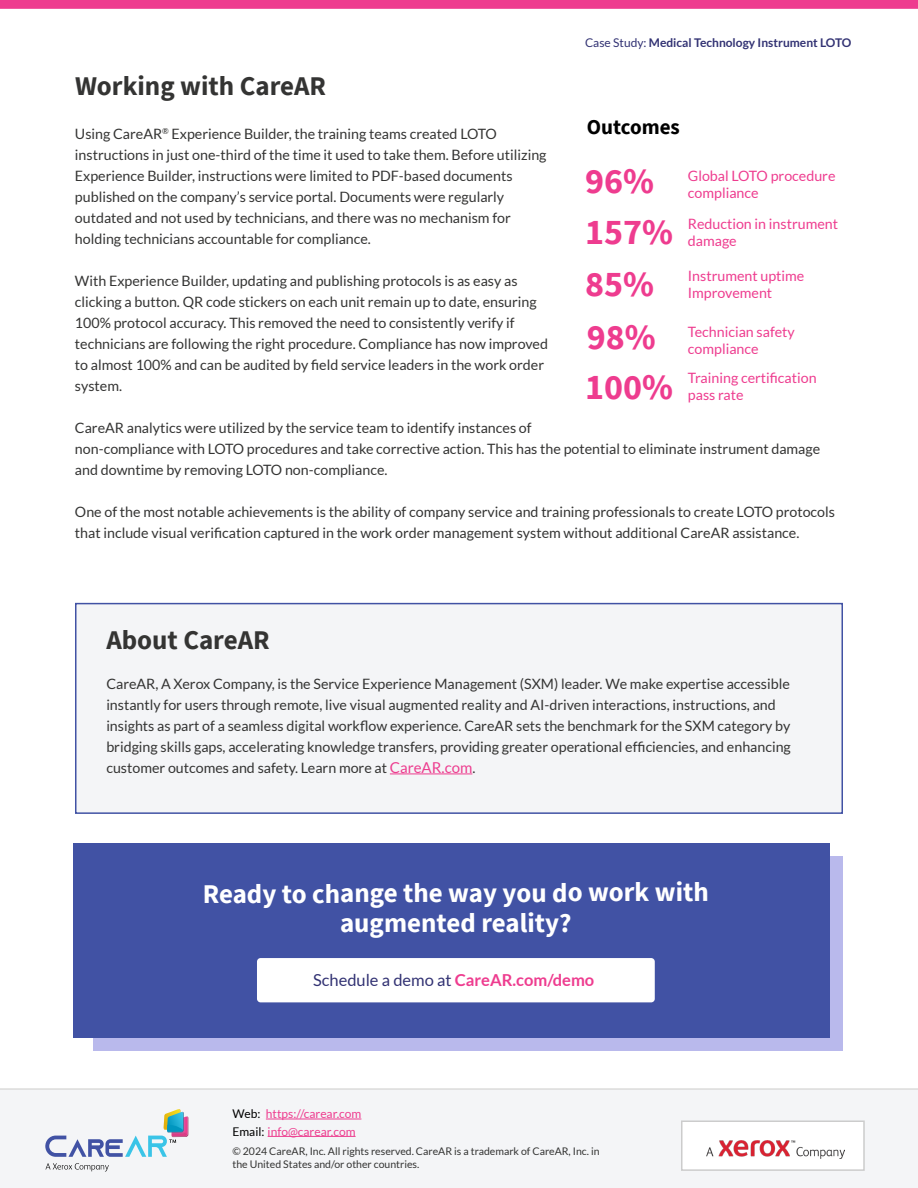
<style>
.page{position:relative;width:918px;height:1188px;background:#fff}
.page>*{position:absolute;margin:0;border:0;box-sizing:border-box;transform-origin:0 0}
.t1{font:700 36px/52.2px "Source Sans Pro";color:#ee3c8f}
.t2{font:700 27px/29.8px "Source Sans Pro";letter-spacing:-.005em;color:#fff;text-align:center}
.t3{font:700 27px "Source Sans Pro";color:#343433}
.t4{font:700 21px "Source Sans Pro";color:#000}
.t5{font:16.5px "Lato";color:#323273}
.t6{font:14.25px/21px "Lato";color:#343433}
.t7{font:14.25px/17.1px "Lato";color:#ee3c8f}
.t8{font:12px/17.4px "Lato";color:#ee3c8f}
.t9{font:700 12px "Lato";color:#323273}
.t10{font:10.5px/12.6px "Lato";color:#343433}
.s1{font-weight:400}
.s2{font-size:15px;color:#ed3d8f}
.s3{font-weight:700;color:#ee3c8f}
.s4{color:#000}
.s5{color:#fff}
.s6{color:#ed3d8f}
</style>
<div class="page">
<div style="left:0;top:1090px;width:918px;height:98px;background:#f4f5f7"></div>
<hr style="left:266px;top:1119px;width:95px;height:1px;background:#ee3c8f">
<hr style="left:268px;top:1136px;width:88px;height:1px;background:#ed3d8f">
<div style="left:682px;top:1121px;width:182px;height:49px;background:#fff"></div>
<img style="left:706px;top:1141px;width:138px;height:17px">
<div style="left:681px;top:1120px;width:184px;height:51px;border:2px solid #ccc"></div>
<svg style="left:46px;top:1163px;width:63px;height:8px"></svg>
<svg style="left:45px;top:1109px;width:143px;height:48px"></svg>
<hr style="left:0;top:1089px;width:918px;height:1px;background:#cdcccb">
<svg style="left:0;top:0;width:918px;height:9px;background:#ee3f91"></svg>
<div style="left:94px;top:856px;width:749px;height:195px;background:linear-gradient(to right,#b9b9ec,#b9b9ec)"></div>
<div style="left:74px;top:843px;width:756px;height:194px;background:#4152a4"></div>
<div style="left:257px;top:958px;width:398px;height:44px;background:#fff;border-radius:4px"></div>
<div style="left:75px;top:603px;width:768px;height:211px;background:#f4f5f7;border:2px solid #4152a4"></div>
<hr style="left:390px;top:773px;width:82px;height:1px;background:#ed3d8f">
<p class="t9" style="left:585px;top:36px;width:268px"><span class="s1">Case Study:</span> Medical Technology Instrument LOTO</p>
<h2 class="t3" style="left:75px;top:68px;width:253px">Working with CareAR</h2>
<p class="t6" style="left:75px;top:123px;width:473px">Using CareAR<sup>®</sup> Experience Builder, the training teams created LOTO instructions in just one-third of the time it used to take them. Before utilizing Experience Builder, instructions were limited to PDF-based documents published on the company’s service portal. Documents were regularly outdated and not used by technicians, and there was no mechanism for holding technicians accountable for compliance.</p>
<p class="t6" style="left:75px;top:270px;width:475px">With Experience Builder, updating and publishing protocols is as easy as clicking a button. QR code stickers on each unit remain up to date, ensuring 100% protocol accuracy. This removed the need to consistently verify if technicians are following the right procedure. Compliance has now improved to almost 100% and can be audited by field service leaders in the work order system.</p>
<p class="t6" style="left:75px;top:417px;width:747px">CareAR analytics were utilized by the service team to identify instances of<br>non-compliance with LOTO procedures and take corrective action. This has the potential to eliminate instrument damage and downtime by removing LOTO non-compliance.</p>
<p class="t6" style="left:75px;top:501px;width:762px">One of the most notable achievements is the ability of company service and training professionals to create LOTO protocols that include visual verification captured in the work order management system without additional CareAR assistance.</p>
<h3 class="t4" style="left:587px;top:113px;width:95px">Outcomes</h3>
<h1 class="t1" style="left:585px;top:154px;width:89px">96%<br>157%<br>85%<br>98%</h1>
<h1 class="t1" style="left:585px;top:360px;width:89px">100%</h1>
<p class="t7" style="left:688px;top:167px;width:149px">Global LOTO procedure compliance</p>
<p class="t7" style="left:688px;top:215px;width:152px">Reduction in instrument damage</p>
<p class="t7" style="left:688px;top:267px;width:118px">Instrument uptime<br>Improvement</p>
<p class="t7" style="left:688px;top:323px;width:109px">Technician safety compliance</p>
<p class="t7" style="left:688px;top:369px;width:130px">Training certification pass rate</p>
<h2 class="t3" style="left:106px;top:622px;width:165px">About CareAR</h2>
<p class="t6" style="left:106px;top:673px;width:686px">CareAR, A Xerox Company, is the Service Experience Management (SXM) leader. We make expertise accessible instantly for users through remote, live visual augmented reality and AI-driven interactions, instructions, and insights as part of a seamless digital workflow experience. CareAR sets the benchmark for the SXM category by bridging skills gaps, accelerating knowledge transfers, providing greater operational efficiencies, and enhancing customer outcomes and safety. Learn more at <span class="s2">CareAR.com</span>.</p>
<h2 class="t2" style="left:203px;top:878px;width:508px">Ready to change the way you do work with augmented reality?</h2>
<p class="t5" style="left:313px;top:971px;width:283px">Schedule a demo at <span class="s3">CareAR.com/demo</span></p>
<p class="t8" style="left:232px;top:1105px;width:130px"><span class="s4">Web:</span><span class="s5">:</span> https://carear.com<br><span class="s4">Email:</span> <span class="s6">info@carear.com</span></p>
<p class="t10" style="left:232px;top:1145px;width:369px">© 2024 CareAR, Inc. All rights reserved. CareAR is a trademark of CareAR, Inc. in the United States and/or other countries.</p>
</div>
